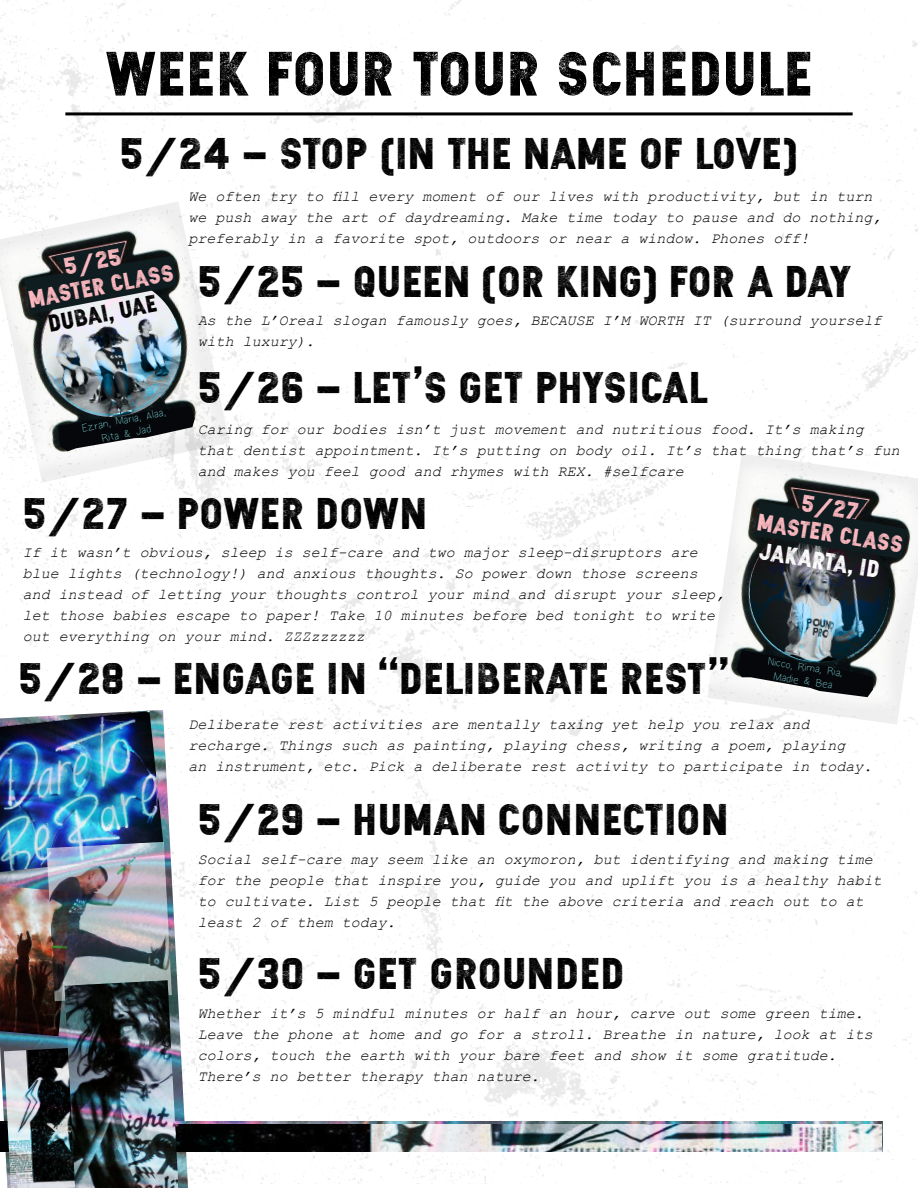
<style>
.page{position:relative;width:918px;height:1188px;background:#fff}
.page>*{position:absolute;margin:0;border:0;box-sizing:border-box;transform-origin:0 0}
.t1{font:63.3px "Zilap Sleep Grunge";letter-spacing:.01em;color:#000}
.t2{font:45px "Zilap Sleep Grunge";color:#000}
.t3{font:45px "Zilap Sleep Grunge";letter-spacing:.02em;color:#000}
.t4{font:24.3px "Zilap Sleep Grunge";color:#fdbac1}
.t5{font:24.3px "Zilap Sleep Grunge";color:#fff}
.t6{font:24.3px "Zilap Sleep Grunge";color:#000}
.t7{font:italic 15px/21px "Courier New";color:#000}
.t8{font:12px/13.5px "Handwriting";color:#75ccce;text-align:center}
</style>
<div class="page">
<img style="left:0;top:0;width:918px;height:1184px">
<hr style="left:65px;top:112px;width:788px;height:3px;background:#000">
<img style="left:0;top:201px;width:230px;height:282px">
<img style="left:24px;top:242px;width:171px;height:209px">
<img style="left:707px;top:454px;width:211px;height:271px">
<img style="left:750px;top:523px;width:139px;height:139px;border-radius:70px">
<svg style="left:736px;top:650px;width:137px;height:47px"></svg>
<svg style="left:754px;top:489px;width:153px;height:70px;background:#343c3d"></svg>
<img style="left:0;top:710px;width:188px;height:478px">
<h1 class="t1" style="left:105px;top:32px;width:710px">WEEK FOUR TOUR SCHEDULE</h1>
<h2 class="t2" style="left:120px;top:124px;width:680px">5/24 - STOP (IN THE NAME OF LOVE)</h2>
<h3 class="t4" style="left:61px;top:252px;width:59px;rotate:-11deg">5/25</h3>
<h3 class="t6" style="left:46px;top:309px;width:112px;rotate:-11deg">DUBAI, UAE</h3>
<h3 class="t4" style="left:26px;top:284px;width:149px;rotate:-11deg">MASTER CLASS</h3>
<p class="t8" style="left:81px;top:423px;width:86px;rotate:-11deg">Ezran, Maria, Alaa,<br>Rita &amp; Jad</p>
<p class="t7" style="left:188px;top:186px;width:694px">We often try to fill every moment of our lives with productivity, but in turn we push away the art of daydreaming. Make time today to pause and do nothing, preferably in a favorite spot, outdoors or near a window. Phones off!</p>
<h2 class="t2" style="left:198px;top:252px;width:656px">5/25 - QUEEN (OR KING) FOR A DAY</h2>
<p class="t7" style="left:198px;top:309px;width:685px">As the L’Oreal slogan famously goes, BECAUSE I’M WORTH IT (surround yourself with luxury).</p>
<h2 class="t2" style="left:198px;top:358px;width:513px">5/26 - LET’S GET PHYSICAL</h2>
<p class="t7" style="left:198px;top:418px;width:703px">Caring for our bodies isn’t just movement and nutritious food. It’s making that dentist appointment. It’s putting on body oil. It’s that thing that’s fun and makes you feel good and rhymes with REX. #selfcare</p>
<h2 class="t2" style="left:23px;top:484px;width:405px">5/27 - POWER DOWN</h2>
<p class="t7" style="left:23px;top:541px;width:703px">If it wasn’t obvious, sleep is self-care and two major sleep-disruptors are blue lights (technology!) and anxious thoughts. So power down those screens and instead of letting your thoughts control your mind and disrupt your sleep, let those babies escape to paper! Take 10 minutes before bed tonight to write out everything on your mind. ZZZzzzzzz</p>
<h2 class="t2" style="left:18px;top:649px;width:713px">5/28 - ENGAGE IN “DELIBERATE REST”</h2>
<h3 class="t4" style="left:804px;top:487px;width:59px;rotate:9deg">5/27</h3>
<h3 class="t4" style="left:760px;top:506px;width:149px;rotate:9deg">MASTER CLASS</h3>
<h3 class="t5" style="left:761px;top:535px;width:124px;rotate:9deg">JAKARTA, ID</h3>
<p class="t8" style="left:769px;top:656px;width:77px;rotate:9deg">Nicco, Rima, Ria,<br>Madie &amp; Bea</p>
<p class="t7" style="left:188px;top:713px;width:685px">Deliberate rest activities are mentally taxing yet help you relax and recharge. Things such as painting, playing chess, writing a poem, playing<br>an instrument, etc. Pick a deliberate rest activity to participate in today.</p>
<h2 class="t2" style="left:198px;top:790px;width:532px">5/29 - HUMAN CONNECTION</h2>
<p class="t7" style="left:198px;top:848px;width:685px">Social self-care may seem like an oxymoron, but identifying and making time for the people that inspire you, guide you and uplift you is a healthy habit to cultivate. List 5 people that fit the above criteria and reach out to at least 2 of them today.</p>
<h2 class="t3" style="left:198px;top:944px;width:428px">5/30 - GET GROUNDED</h2>
<p class="t7" style="left:198px;top:1002px;width:676px">Whether it’s 5 mindful minutes or half an hour, carve out some green time.<br>Leave the phone at home and go for a stroll. Breathe in nature, look at its colors, touch the earth with your bare feet and show it some gratitude.<br>There’s no better therapy than nature.</p>
</div>
